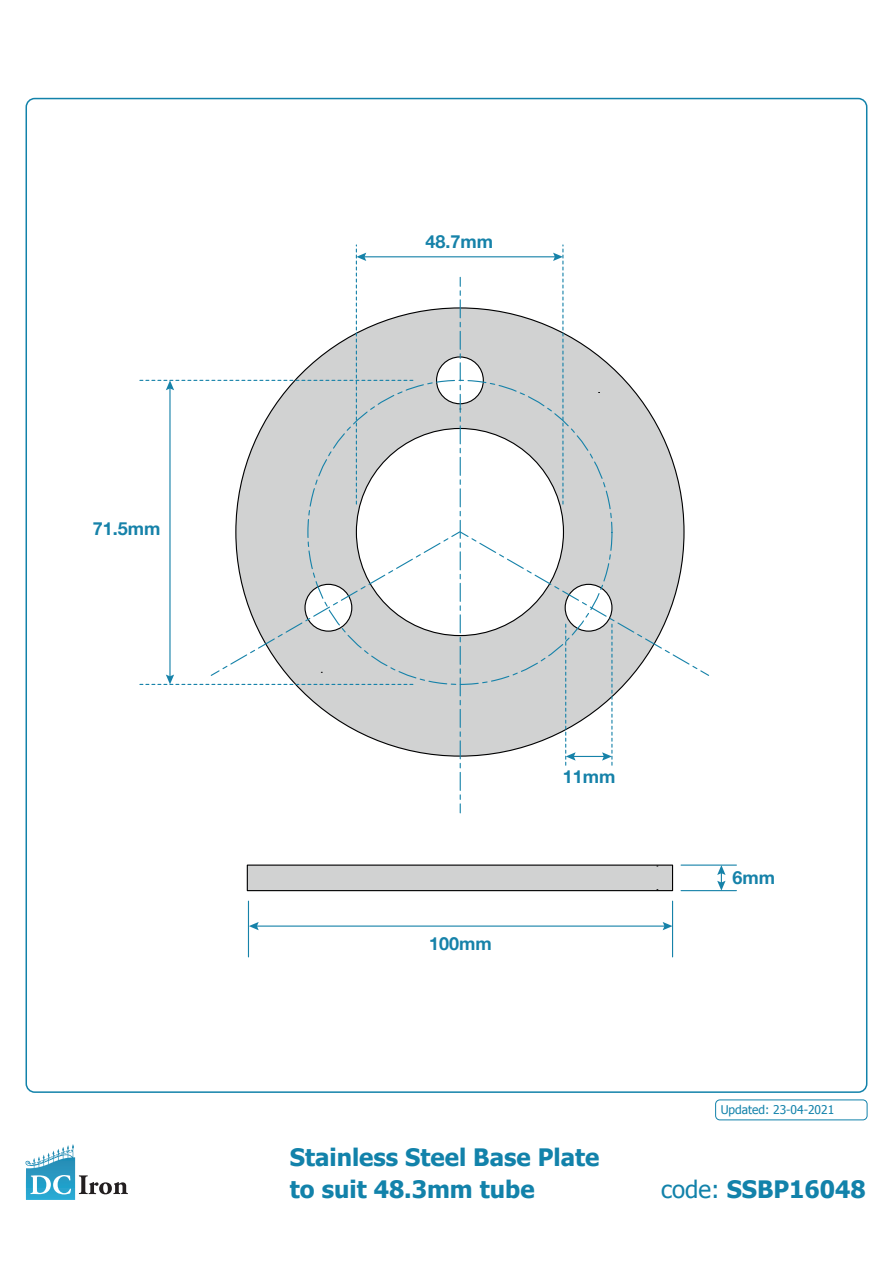
<style>
.page{position:relative;width:893px;height:1263px;background:#fff}
.page>*{position:absolute;margin:0;border:0;box-sizing:border-box;transform-origin:0 0}
.Product_Name{font:700 24px/31.5px "Tahoma";color:#1282aa}
.t1{font:700 18px "Helvetica Neue";color:#1682a9}
.Product_Name-2{font:12px "Tahoma";color:#1282aa}
.s1{font-weight:400}
</style>
<div class="page">
<div style="left:247px;top:865px;width:425px;height:26px;background:#d1d2d2"></div>
<div style="left:247px;top:864px;width:426px;height:27px;border:1px solid #000001"></div>
<hr style="left:681px;top:890px;width:55px;height:1px;background:#1682a9">
<hr style="left:681px;top:864px;width:55px;height:2px;background:#1682a9">
<svg style="left:717px;top:865px;width:8px;height:26px"></svg>
<hr style="left:256px;top:925px;width:410px;height:2px;background:#1682a9">
<svg style="left:249px;top:922px;width:10px;height:8px"></svg>
<svg style="left:663px;top:922px;width:9px;height:8px"></svg>
<hr style="left:672px;top:901px;width:1px;height:56px;background:#1682a9">
<hr style="left:248px;top:901px;width:1px;height:56px;background:#1682a9">
<svg style="left:140px;top:245px;width:570px;height:568px"></svg>
<div style="left:715px;top:1099px;width:152px;height:21px;border:1px solid #1282aa;border-radius:4px"></div>
<svg style="left:38px;top:1144px;width:35px;height:19px"></svg>
<svg style="left:30px;top:1175px;width:41px;height:19px"></svg>
<svg style="left:79px;top:1175px;width:49px;height:19px"></svg>
<p class="t1" style="left:93px;top:515px;width:69px">71.5mm</p>
<p class="t1" style="left:426px;top:227px;width:69px">48.7mm</p>
<p class="t1" style="left:429px;top:929px;width:64px">100mm</p>
<p class="t1" style="left:563px;top:763px;width:54px">11mm</p>
<p class="t1" style="left:732px;top:863px;width:44px">6mm</p>
<p class="Product_Name" style="left:290px;top:1140px;width:311px">Stainless Steel Base Plate to suit 48.3mm tube</p>
<p class="Product_Name-2" style="left:721px;top:1101px;width:115px">Updated: 23-04-2021</p>
<p class="Product_Name" style="left:661px;top:1172px;width:206px"><span class="s1">code:</span> SSBP16048</p>
</div>
